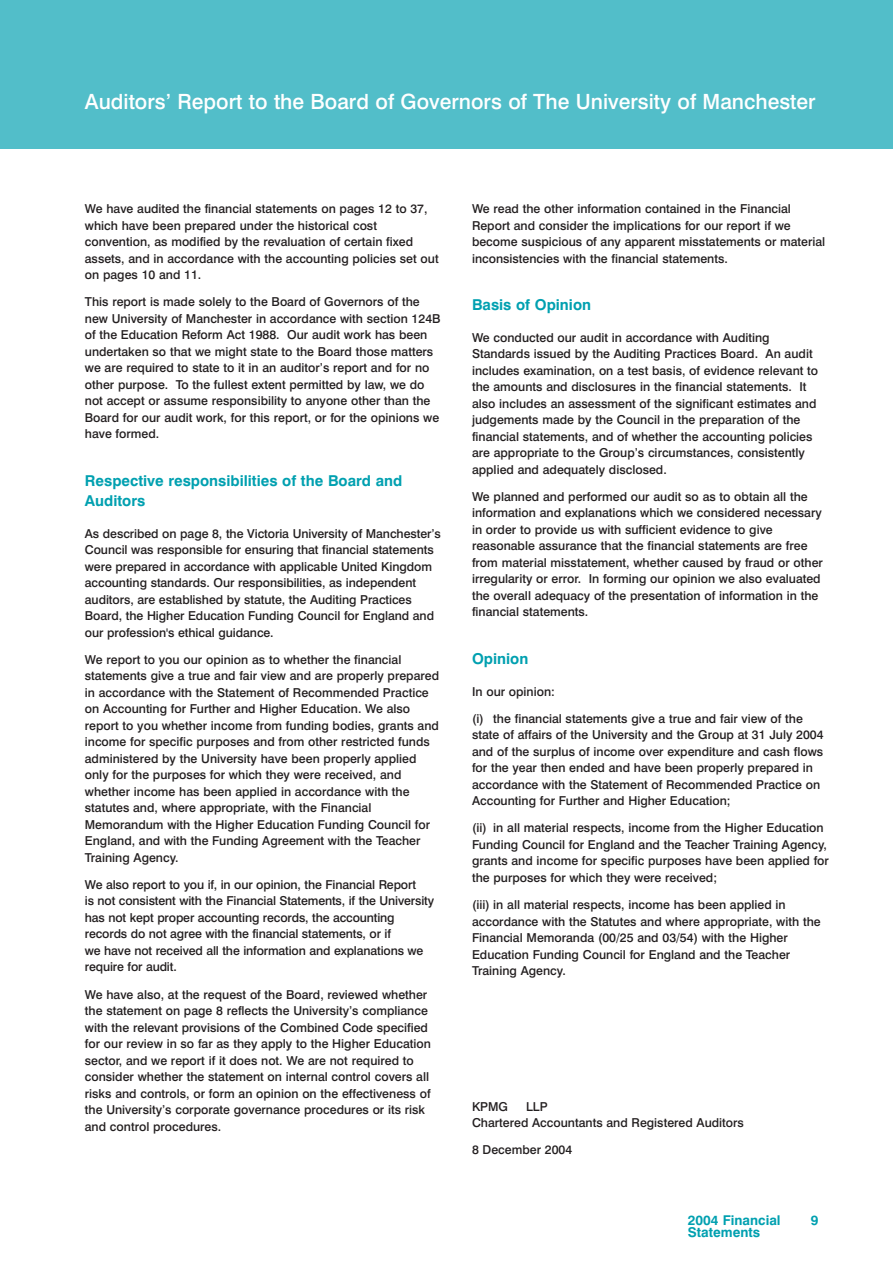
<style>
.page{position:relative;width:893px;height:1263px;background:#fff}
.page>*{position:absolute;margin:0;border:0;box-sizing:border-box;transform-origin:0 0}
.t1{font:500 21px "Swiss 721 BT";color:#fff}
.t2{font:700 15px/20.2px "Swiss 721 BT";color:#00a0b0}
.t3{font:700 13.5px "Swiss 721 BT";color:#00a0b0}
.t4{font:500 12.3px/16.5px "Swiss 721 BT";color:#231f20}
</style>
<div class="page">
<div style="left:0;top:0;width:892px;height:149px;background:#52bec9"></div>
<h1 class="t1" style="left:85px;top:94px;width:732px">Auditors’ Report to the Board of Governors of The University of Manchester</h1>
<p class="t4" style="left:85px;top:201px;width:355px">We have audited the financial statements on pages 12 to 37, which have been prepared under the historical cost convention, as modified by the revaluation of certain fixed assets, and in accordance with the accounting policies set out on pages 10 and 11.</p>
<p class="t4" style="left:85px;top:295px;width:357px">This report is made solely to the Board of Governors of the new University of Manchester in accordance with section 124B of the Education Reform Act 1988. Our audit work has been undertaken so that we might state to the Board those matters we are required to state to it in an auditor’s report and for no other purpose. To the fullest extent permitted by law, we do not accept or assume responsibility to anyone other than the Board for our audit work, for this report, or for the opinions we have formed.</p>
<p class="t2" style="left:85px;top:472px;width:319px">Respective responsibilities of the Board and<br>Auditors</p>
<p class="t4" style="left:85px;top:526px;width:357px">As described on page 8, the Victoria University of Manchester’s Council was responsible for ensuring that financial statements were prepared in accordance with applicable United Kingdom accounting standards. Our responsibilities, as independent auditors, are established by statute, the Auditing Practices Board, the Higher Education Funding Council for England and our profession's ethical guidance.</p>
<p class="t4" style="left:85px;top:652px;width:356px">We report to you our opinion as to whether the financial statements give a true and fair view and are properly prepared in accordance with the Statement of Recommended Practice on Accounting for Further and Higher Education. We also report to you whether income from funding bodies, grants and income for specific purposes and from other restricted funds administered by the University have been properly applied only for the purposes for which they were received, and whether income has been applied in accordance with the statutes and, where appropriate, with the Financial Memorandum with the Higher Education Funding Council for England, and with the Funding Agreement with the Teacher Training Agency.</p>
<p class="t4" style="left:85px;top:877px;width:351px">We also report to you if, in our opinion, the Financial Report<br>is not consistent with the Financial Statements, if the University has not kept proper accounting records, the accounting records do not agree with the financial statements, or if<br>we have not received all the information and explanations we require for audit.</p>
<p class="t4" style="left:85px;top:987px;width:347px">We have also, at the request of the Board, reviewed whether the statement on page 8 reflects the University’s compliance with the relevant provisions of the Combined Code specified for our review in so far as they apply to the Higher Education sector, and we report if it does not. We are not required to consider whether the statement on internal control covers all risks and controls, or form an opinion on the effectiveness of the University’s corporate governance procedures or its risk and control procedures.</p>
<p class="t4" style="left:472px;top:201px;width:355px">We read the other information contained in the Financial Report and consider the implications for our report if we become suspicious of any apparent misstatements or material inconsistencies with the financial statements.</p>
<p class="t2" style="left:472px;top:297px;width:121px">Basis of Opinion</p>
<p class="t4" style="left:472px;top:330px;width:348px">We conducted our audit in accordance with Auditing Standards issued by the Auditing Practices Board. An audit includes examination, on a test basis, of evidence relevant to the amounts and disclosures in the financial statements. It also includes an assessment of the significant estimates and judgements made by the Council in the preparation of the financial statements, and of whether the accounting policies are appropriate to the Group’s circumstances, consistently applied and adequately disclosed.</p>
<p class="t4" style="left:472px;top:489px;width:352px">We planned and performed our audit so as to obtain all the information and explanations which we considered necessary in order to provide us with sufficient evidence to give reasonable assurance that the financial statements are free from material misstatement, whether caused by fraud or other irregularity or error. In forming our opinion we also evaluated the overall adequacy of the presentation of information in the financial statements.</p>
<p class="t2" style="left:472px;top:651px;width:58px">Opinion</p>
<p class="t4" style="left:472px;top:684px;width:84px">In our opinion:</p>
<p class="t4" style="left:472px;top:711px;width:353px">(i) the financial statements give a true and fair view of the state of affairs of the University and the Group at 31 July 2004 and of the surplus of income over expenditure and cash flows for the year then ended and have been properly prepared in accordance with the Statement of Recommended Practice on Accounting for Further and Higher Education;</p>
<p class="t4" style="left:472px;top:821px;width:358px">(ii) in all material respects, income from the Higher Education Funding Council for England and the Teacher Training Agency, grants and income for specific purposes have been applied for the purposes for which they were received;</p>
<p class="t4" style="left:472px;top:897px;width:350px">(iii) in all material respects, income has been applied in accordance with the Statutes and where appropriate, with the Financial Memoranda (00/25 and 03/54) with the Higher Education Funding Council for England and the Teacher Training Agency.</p>
<p class="t4" style="left:472px;top:1099px;width:38px">KPMG</p>
<p class="t4" style="left:472px;top:1099px;width:273px;text-indent:54px">LLP<br>Chartered Accountants and Registered Auditors</p>
<p class="t4" style="left:472px;top:1143px;width:102px">8 December 2004</p>
<p class="t3" style="left:688px;top:1216px;width:94px">2004 Financial</p>
<p class="t3" style="left:811px;top:1216px;width:9px">9</p>
<p class="t3" style="left:688px;top:1228px;width:74px">Statements</p>
</div>
